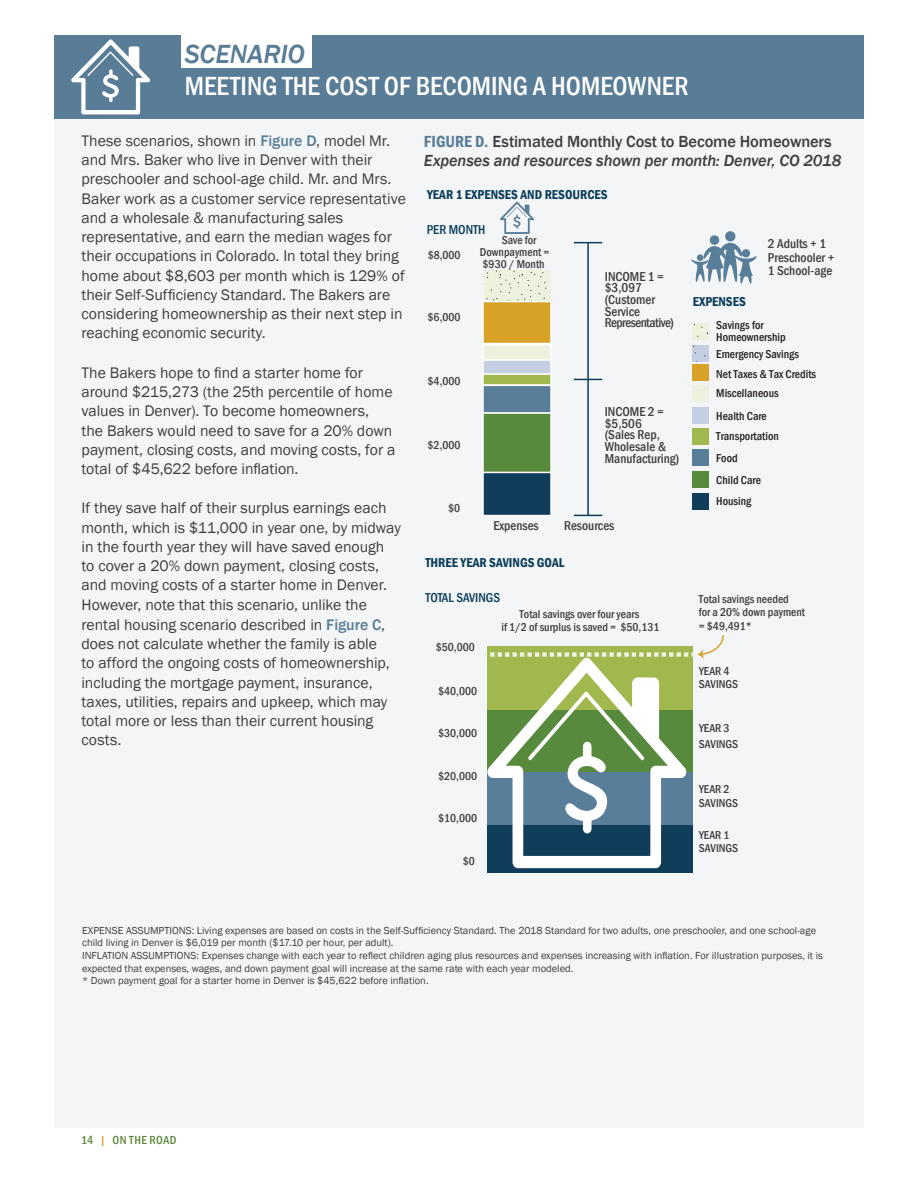
<style>
.page{position:relative;width:918px;height:1188px;background:#fff}
.page>*{position:absolute;margin:0;border:0;box-sizing:border-box;transform-origin:0 0}
.t1{font:500 condensed 27px "Franklin Gothic";color:#fff}
.t2{font:italic 500 27px "Franklin Gothic";letter-spacing:-.005em;color:#5a7d97}
.t3{font:italic 500 16.5px/19.8px "Franklin Gothic";letter-spacing:-.01em;color:#3e3e3f}
.t4{font:600 condensed 16.5px "Franklin Gothic";color:#5a7d97}
.t5{font:15.75px/19.2px "Franklin Gothic";letter-spacing:-.005em;color:#3e3e3f}
.t6{font:500 condensed 13.2px/11.7px "Franklin Gothic";color:#3e3e3f}
.t7{font:600 condensed 13.2px "Franklin Gothic";color:#093c59}
.t8{font:500 condensed 13.2px "Franklin Gothic";color:#093c59}
.t9{font:500 condensed 12px "Franklin Gothic";letter-spacing:.035em;color:#58883c}
.t10{font:500 condensed 11.85px/13.2px "Franklin Gothic";color:#3e3e3f}
.t11{font:500 condensed 11.85px/22px "Franklin Gothic";color:#231f20}
.t12{font:10.5px/12.6px "Franklin Gothic";color:#3e3e3f}
.s1{font-weight:600;font-style:normal;font-stretch:condensed;color:#5a7d97}
.s2{font-style:normal}
.s3{font-weight:500;color:#5a7d97}
.s4{color:#d5a027}
</style>
<div class="page">
<div style="left:54px;top:119px;width:810px;height:1008px;background:#f3f5f6"></div>
<div style="left:54px;top:35px;width:810px;height:84px;background:#5a7d97"></div>
<div style="left:182px;top:26px;width:130px;height:42px;background:#fff"></div>
<svg style="left:71px;top:39px;width:79px;height:75px"></svg>
<svg style="left:500px;top:202px;width:34px;height:32px"></svg>
<hr style="left:587px;top:379px;width:2px;height:136px;background:#093c59">
<svg style="left:574px;top:515px;width:28px;height:1px"></svg>
<svg style="left:574px;top:379px;width:28px;height:1px"></svg>
<hr style="left:587px;top:243px;width:2px;height:136px;background:#093c59">
<svg style="left:574px;top:242px;width:28px;height:1px"></svg>
<svg style="left:691px;top:231px;width:66px;height:53px"></svg>
<div style="left:487px;top:825px;width:205px;height:48px;background:linear-gradient(to right,#0f3d5a,#0f3d5a)"></div>
<div style="left:483px;top:472px;width:68px;height:44px;background:#0f3d5a"></div>
<div style="left:482px;top:472px;width:70px;height:44px;border:1px solid #fff"></div>
<div style="left:483px;top:413px;width:68px;height:59px;background:#588a3d"></div>
<div style="left:482px;top:412px;width:70px;height:61px;border:1px solid #fff"></div>
<div style="left:483px;top:385px;width:68px;height:28px;background:#597e99"></div>
<div style="left:482px;top:385px;width:70px;height:29px;border:1px solid #fff"></div>
<div style="left:483px;top:374px;width:68px;height:11px;background:#a1b84f"></div>
<div style="left:482px;top:373px;width:70px;height:13px;border:1px solid #fff"></div>
<div style="left:483px;top:359px;width:68px;height:15px;background:#c4cfe3"></div>
<div style="left:482px;top:359px;width:70px;height:16px;border:1px solid #fff"></div>
<div style="left:483px;top:345px;width:68px;height:15px;background:#ecf2dd"></div>
<div style="left:482px;top:344px;width:70px;height:17px;border:1px solid #fff"></div>
<div style="left:483px;top:300px;width:68px;height:43px;background:#d8a227"></div>
<div style="left:482px;top:299px;width:70px;height:45px;border:1px solid #fff"></div>
<hr style="left:483px;top:299px;width:68px;height:3px;background:#fff">
<div style="left:484px;top:270px;width:66px;height:30px;background:#ecf2dd"></div>
<div style="left:693px;top:493px;width:16px;height:17px;background:#0f3d5a"></div>
<div style="left:693px;top:471px;width:16px;height:16px;background:#588a3d"></div>
<div style="left:692px;top:449px;width:17px;height:17px;background:#597e99"></div>
<div style="left:692px;top:429px;width:17px;height:16px;background:#a1b84f"></div>
<div style="left:693px;top:407px;width:16px;height:17px;background:#c4cfe3"></div>
<div style="left:692px;top:385px;width:17px;height:17px;background:#ecf2dd"></div>
<div style="left:692px;top:365px;width:17px;height:16px;background:#d8a227"></div>
<div style="left:692px;top:345px;width:17px;height:16px;background:#c4cfe3"></div>
<svg style="left:485px;top:634px;width:240px;height:234px"></svg>
<div style="left:484px;top:269px;width:65px;height:32px;background:#ecf2dd"></div>
<div style="left:692px;top:322px;width:17px;height:17px;background:#ecf2dd"></div>
<div style="left:693px;top:344px;width:16px;height:18px;background:#c4cfe3"></div>
<h1 class="t2" style="left:185px;top:37px;width:122px">SCENARIO</h1>
<h1 class="t1" style="left:185px;top:69px;width:505px">MEETING THE COST OF BECOMING A HOMEOWNER</h1>
<p class="t4" style="left:424px;top:130px;width:17px">FIGURE</p>
<p class="t3" style="left:424px;top:131px;width:419px;text-indent:51px"><span class="s1">D.</span> <span class="s2">Estimated Monthly Cost to Become Homeowners<br></span>Expenses and resources shown per month: Denver, CO 2018</p>
<p class="t5" style="left:82px;top:132px;width:326px">These scenarios, shown in <span class="s3">Figure D</span>, model Mr. and Mrs. Baker who live in Denver with their preschooler and school-age child. Mr. and Mrs.<br>Baker work as a customer service representative and a wholesale &amp; manufacturing sales representative, and earn the median wages for their occupations in Colorado. In total they bring home about $8,603 per month which is 129% of their Self-Sufficiency Standard. The Bakers are considering homeownership as their next step in reaching economic security.</p>
<p class="t5" style="left:82px;top:363px;width:315px">The Bakers hope to find a starter home for around $215,273 (the 25th percentile of home values in Denver). To become homeowners,<br>the Bakers would need to save for a 20% down payment, closing costs, and moving costs, for a total of $45,622 before inflation.</p>
<p class="t5" style="left:82px;top:499px;width:321px">If they save half of their surplus earnings each month, which is $11,000 in year one, by midway in the fourth year they will have saved enough to cover a 20% down payment, closing costs, and moving costs of a starter home in Denver.<br>However, note that this scenario, unlike the rental housing scenario described in <span class="s3">Figure C</span>, does not calculate whether the family is able<br>to afford the ongoing costs of homeownership, including the mortgage payment, insurance, taxes, utilities, repairs and upkeep, which may total more or less than their current housing costs.</p>
<p class="t7" style="left:427px;top:185px;width:182px">YEAR 1 EXPENSES AND RESOURCES</p>
<p class="t8" style="left:427px;top:221px;width:60px">PER MONTH</p>
<p class="t10" style="left:428px;top:248px;width:34px">$8,000</p>
<p class="t10" style="left:480px;top:234px;width:71px;line-height:11.6px;text-indent:22px">Save for<br>Downpayment = $930 / Month</p>
<p class="t6" style="left:768px;top:237px;width:68px;line-height:13px">2 Adults + 1<br>Preschooler +<br>1 School-age</p>
<p class="t6" style="left:605px;top:270px;width:71px">INCOME 1 = $3,097 (Customer<br>Service<br>Representative)</p>
<p class="t7" style="left:693px;top:292px;width:55px">EXPENSES</p>
<p class="t11" style="left:716px;top:319px;width:71px;line-height:11.7px">Savings for<br>Homeownership</p>
<p class="t11" style="left:716px;top:344px;width:101px;line-height:20.4px">Emergency Savings<br>Net Taxes &amp; Tax Credits</p>
<p class="t11" style="left:716px;top:382px;width:64px">Miscellaneous</p>
<p class="t11" style="left:716px;top:425px;width:64px">Transportation<br>Food<br>Child Care</p>
<p class="t11" style="left:716px;top:490px;width:37px">Housing</p>
<p class="t10" style="left:428px;top:310px;width:34px">$6,000</p>
<p class="t10" style="left:428px;top:374px;width:34px">$4,000</p>
<p class="t6" style="left:605px;top:406px;width:76px">INCOME 2 = $5,506<br>(Sales Rep,<br>Wholesale &amp;<br>Manufacturing)</p>
<p class="t11" style="left:716px;top:405px;width:52px">Health Care</p>
<p class="t10" style="left:428px;top:439px;width:34px">$2,000</p>
<p class="t10" style="left:448px;top:502px;width:14px">$0</p>
<p class="t6" style="left:493px;top:520px;width:47px">Expenses</p>
<p class="t6" style="left:564px;top:520px;width:52px">Resources</p>
<p class="t7" style="left:425px;top:554px;width:141px">THREE YEAR SAVINGS GOAL</p>
<p class="t8" style="left:426px;top:589px;width:76px">TOTAL SAVINGS</p>
<p class="t10" style="left:699px;top:593px;width:108px">Total savings needed<br>for a 20% down payment = $49,491*</p>
<p class="t10" style="left:699px;top:664px;width:41px">YEAR 4<br>SAVINGS</p>
<p class="t10" style="left:699px;top:720px;width:41px;line-height:16px">YEAR 3<br>SAVINGS</p>
<p class="t10" style="left:699px;top:783px;width:41px">YEAR 2<br>SAVINGS</p>
<p class="t10" style="left:699px;top:828px;width:41px">YEAR 1<br>SAVINGS</p>
<p class="t10" style="left:501px;top:607px;width:160px;text-align:center">Total savings over four years<br>if 1/2 of surplus is saved = $50,131</p>
<p class="t10" style="left:436px;top:641px;width:40px">$50,000</p>
<p class="t10" style="left:438px;top:684px;width:40px">$40,000</p>
<p class="t10" style="left:438px;top:727px;width:40px">$30,000</p>
<p class="t10" style="left:438px;top:769px;width:40px">$20,000</p>
<p class="t10" style="left:438px;top:812px;width:40px">$10,000</p>
<p class="t10" style="left:463px;top:854px;width:14px">$0</p>
<p class="t12" style="left:82px;top:924px;width:743px">EXPENSE ASSUMPTIONS: Living expenses are based on costs in the Self-Sufficiency Standard. The 2018 Standard for two adults, one preschooler, and one school-age child living in Denver is $6,019 per month ($17.10 per hour, per adult).<br>INFLATION ASSUMPTIONS: Expenses change with each year to reflect children aging plus resources and expenses increasing with inflation. For illustration purposes, it is expected that expenses, wages, and down payment goal will increase at the same rate with each year modeled.<br>* Down payment goal for a starter home in Denver is $45,622 before inflation.</p>
<p class="t9" style="left:81px;top:1132px;width:97px">14 <span class="s4">|</span> ON THE ROAD</p>
</div>
